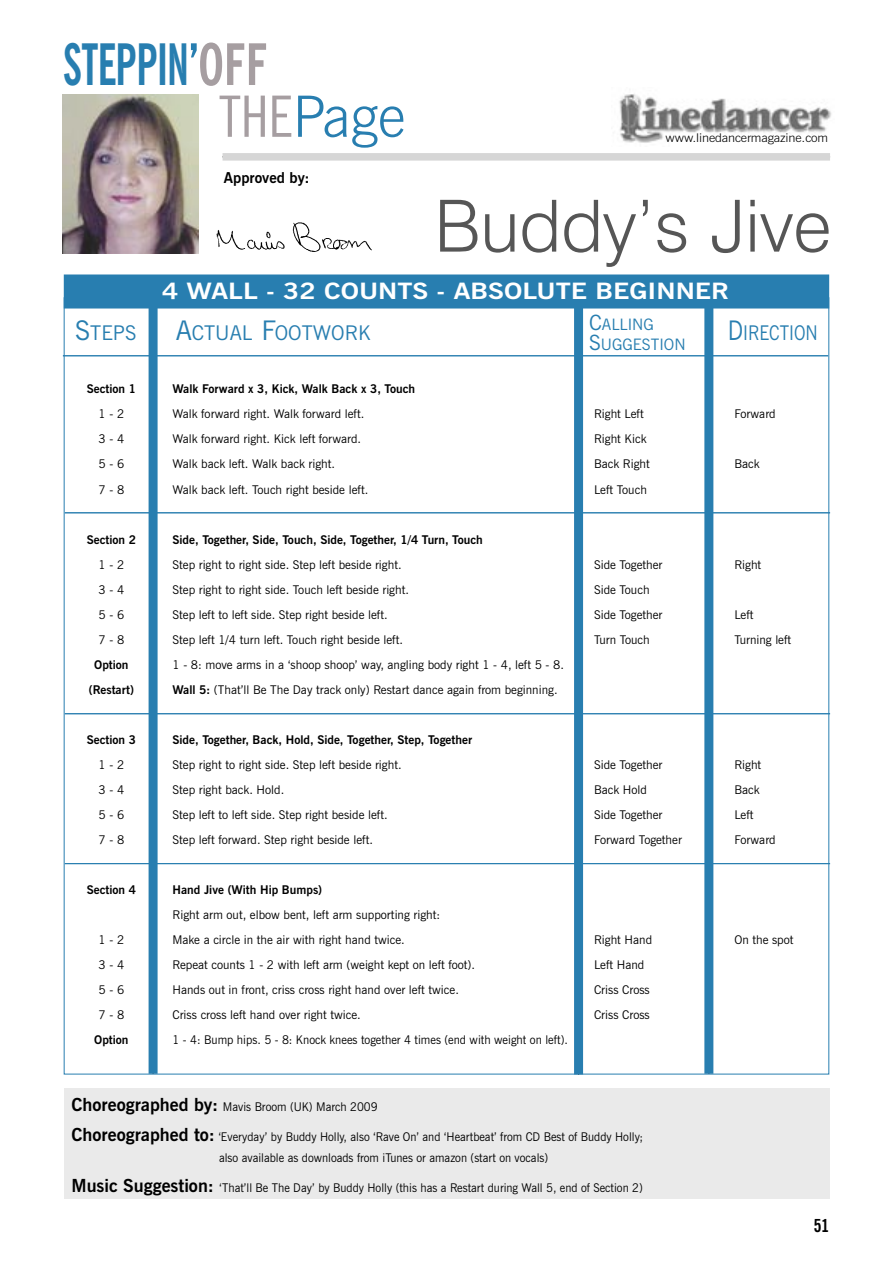
<style>
.page{position:relative;width:893px;height:1263px;background:#fff}
.page>*{position:absolute;margin:0;border:0;box-sizing:border-box;transform-origin:0 0}
.t1{font:300 72px "Swiss 721 BT";color:#565656}
.t2{font:700 condensed 57px "News Gothic BT";letter-spacing:-.02em;color:#287eb0;scale:.76 1}
.t3{font:300 57px "News Gothic BT";color:#287eb0}
.t4{font:700 22.5px "News Gothic BT";color:#fff;scale:1.2 1}
.t5{font:20.25px "News Gothic BT";color:#287eb0}
.t6{font:20.25px "News Gothic BT";color:#287eb0;scale:.85 1}
.t7{font:700 condensed 18px "News Gothic BT";color:#000}
.t8{font:15.75px "News Gothic BT";color:#287eb0}
.t9{font:700 15px "News Gothic BT";color:#000}
.t10{font:12px "News Gothic BT";color:#000}
.t11{font:12px "News Gothic BT";color:#000;scale:.95 1}
.t12{font:700 12px "News Gothic BT";color:#000}
.t13{font:12px "News Gothic BT";color:#000;scale:.96 1}
.t14{font:300 12px "News Gothic BT";letter-spacing:-.01em;color:#000;scale:1.08 1}
.s1{color:#a69ea1}
.s2{font-weight:400;font-stretch:condensed;color:#a69ea1}
.s3{font-size:21px}
.s4{font-size:27px}
.s5{font-weight:700}
.s6{font-weight:700;font-size:18px}
</style>
<div class="page">
<div style="left:149px;top:288px;width:9px;height:786px;background:#287eb0"></div>
<div style="left:574px;top:297px;width:9px;height:777px;background:#287eb0"></div>
<div style="left:704px;top:291px;width:9px;height:783px;background:#287eb0"></div>
<div style="left:65px;top:275px;width:763px;height:33px;background:#287eb0"></div>
<div style="left:64px;top:274px;width:765px;height:34px;border:2px solid #287eb0"></div>
<div style="left:64px;top:1089px;width:765px;height:110px;background:#eaeaea"></div>
<div style="left:223px;top:153px;width:607px;height:8px;background:#d6d6d6"></div>
<img style="left:619px;top:94px;width:213px;height:49px">
<hr style="left:63px;top:355px;width:765px;height:1px;background:#287eb0">
<hr style="left:65px;top:512px;width:765px;height:1px;background:#287eb0">
<img style="left:62px;top:95px;width:136px;height:158px">
<hr style="left:65px;top:713px;width:765px;height:1px;background:#287eb0">
<hr style="left:65px;top:863px;width:765px;height:1px;background:#287eb0">
<img style="left:216px;top:222px;width:156px;height:30px">
<p class="t2" style="left:63px;top:30px;width:271px">STEPPIN’<span class="s1">OFF</span></p>
<p class="t3" style="left:219px;top:82px;width:188px"><span class="s2">THE</span>Page</p>
<p class="t9" style="left:224px;top:169px;width:87px">Approved by:</p>
<p class="t14" style="left:666px;top:131px;width:152px">www.linedancermagazine.com</p>
<p class="t1" style="left:434px;top:182px;width:399px">Buddy’s Jive</p>
<p class="t4" style="left:162px;top:277px;width:474px">4 WALL - 32 COUNTS - ABSOLUTE BEGINNER</p>
<p class="t8" style="left:589px;top:315px;width:66px"><span class="s3">C</span>ALLING</p>
<p class="t8" style="left:589px;top:334px;width:98px"><span class="s3">S</span>UGGESTION</p>
<p class="t5" style="left:75px;top:321px;width:63px"><span class="s4">S</span>TEPS</p>
<p class="t5" style="left:176px;top:321px;width:196px"><span class="s4">A</span>CTUAL <span class="s4">F</span>OOTWORK</p>
<p class="t6" style="left:728px;top:320px;width:107px"><span class="s4">D</span>IRECTION</p>
<p class="t12" style="left:87px;top:382px;width:51px">Section 1</p>
<p class="t12" style="left:173px;top:382px;width:244px">Walk Forward x 3, Kick, Walk Back x 3, Touch</p>
<p class="t10" style="left:99px;top:407px;width:27px">1 - 2</p>
<p class="t10" style="left:173px;top:407px;width:193px">Walk forward right. Walk forward left.</p>
<p class="t10" style="left:594px;top:407px;width:51px">Right Left</p>
<p class="t10" style="left:734px;top:407px;width:43px">Forward</p>
<p class="t10" style="left:99px;top:432px;width:27px">3 - 4</p>
<p class="t10" style="left:173px;top:432px;width:190px">Walk forward right. Kick left forward.</p>
<p class="t10" style="left:594px;top:432px;width:54px">Right Kick</p>
<p class="t10" style="left:99px;top:457px;width:27px">5 - 6</p>
<p class="t10" style="left:173px;top:457px;width:164px">Walk back left. Walk back right.</p>
<p class="t10" style="left:594px;top:457px;width:57px">Back Right</p>
<p class="t10" style="left:734px;top:457px;width:27px">Back</p>
<p class="t10" style="left:99px;top:482px;width:27px">7 - 8</p>
<p class="t10" style="left:173px;top:482px;width:197px">Walk back left. Touch right beside left.</p>
<p class="t10" style="left:594px;top:482px;width:54px">Left Touch</p>
<p class="t12" style="left:87px;top:532px;width:51px">Section 2</p>
<p class="t12" style="left:173px;top:532px;width:312px">Side, Together, Side, Touch, Side, Together, 1/4 Turn, Touch</p>
<p class="t10" style="left:99px;top:557px;width:27px">1 - 2</p>
<p class="t10" style="left:173px;top:557px;width:231px">Step right to right side. Step left beside right.</p>
<p class="t10" style="left:594px;top:557px;width:70px">Side Together</p>
<p class="t10" style="left:734px;top:557px;width:28px">Right</p>
<p class="t10" style="left:99px;top:582px;width:27px">3 - 4</p>
<p class="t10" style="left:173px;top:582px;width:238px">Step right to right side. Touch left beside right.</p>
<p class="t10" style="left:594px;top:582px;width:57px">Side Touch</p>
<p class="t10" style="left:99px;top:607px;width:27px">5 - 6</p>
<p class="t10" style="left:173px;top:607px;width:217px">Step left to left side. Step right beside left.</p>
<p class="t10" style="left:594px;top:607px;width:70px">Side Together</p>
<p class="t10" style="left:734px;top:607px;width:21px">Left</p>
<p class="t10" style="left:99px;top:632px;width:27px">7 - 8</p>
<p class="t10" style="left:173px;top:632px;width:232px">Step left 1/4 turn left. Touch right beside left.</p>
<p class="t10" style="left:594px;top:632px;width:57px">Turn Touch</p>
<p class="t10" style="left:734px;top:632px;width:58px">Turning left</p>
<p class="t12" style="left:94px;top:657px;width:36px">Option</p>
<p class="t10" style="left:173px;top:657px;width:393px">1 - 8: move arms in a ‘shoop shoop’ way, angling body right 1 - 4, left 5 - 8.</p>
<p class="t12" style="left:89px;top:682px;width:47px">(Restart)</p>
<p class="t10" style="left:173px;top:682px;width:387px"><span class="s5">Wall 5:</span> (That’ll Be The Day track only) Restart dance again from beginning.</p>
<p class="t12" style="left:87px;top:732px;width:51px">Section 3</p>
<p class="t12" style="left:173px;top:732px;width:301px">Side, Together, Back, Hold, Side, Together, Step, Together</p>
<p class="t10" style="left:99px;top:757px;width:27px">1 - 2</p>
<p class="t10" style="left:173px;top:757px;width:231px">Step right to right side. Step left beside right.</p>
<p class="t10" style="left:594px;top:757px;width:70px">Side Together</p>
<p class="t10" style="left:734px;top:757px;width:28px">Right</p>
<p class="t10" style="left:99px;top:782px;width:27px">3 - 4</p>
<p class="t10" style="left:173px;top:782px;width:113px">Step right back. Hold.</p>
<p class="t10" style="left:594px;top:782px;width:54px">Back Hold</p>
<p class="t10" style="left:734px;top:782px;width:27px">Back</p>
<p class="t10" style="left:99px;top:807px;width:27px">5 - 6</p>
<p class="t10" style="left:173px;top:807px;width:217px">Step left to left side. Step right beside left.</p>
<p class="t10" style="left:594px;top:807px;width:70px">Side Together</p>
<p class="t10" style="left:734px;top:807px;width:21px">Left</p>
<p class="t10" style="left:99px;top:832px;width:27px">7 - 8</p>
<p class="t10" style="left:173px;top:832px;width:202px">Step left forward. Step right beside left.</p>
<p class="t10" style="left:594px;top:832px;width:89px">Forward Together</p>
<p class="t10" style="left:734px;top:832px;width:43px">Forward</p>
<p class="t12" style="left:87px;top:882px;width:51px">Section 4</p>
<p class="t12" style="left:173px;top:882px;width:151px">Hand Jive (With Hip Bumps)</p>
<p class="t10" style="left:173px;top:907px;width:269px">Right arm out, elbow bent, left arm supporting right:</p>
<p class="t10" style="left:99px;top:932px;width:27px">1 - 2</p>
<p class="t10" style="left:173px;top:932px;width:234px">Make a circle in the air with right hand twice.</p>
<p class="t10" style="left:594px;top:932px;width:60px">Right Hand</p>
<p class="t10" style="left:734px;top:932px;width:61px">On the spot</p>
<p class="t10" style="left:99px;top:957px;width:27px">3 - 4</p>
<p class="t10" style="left:173px;top:957px;width:304px">Repeat counts 1 - 2 with left arm (weight kept on left foot).</p>
<p class="t10" style="left:594px;top:957px;width:52px">Left Hand</p>
<p class="t10" style="left:99px;top:982px;width:27px">5 - 6</p>
<p class="t10" style="left:173px;top:982px;width:288px">Hands out in front, criss cross right hand over left twice.</p>
<p class="t10" style="left:594px;top:982px;width:57px">Criss Cross</p>
<p class="t10" style="left:99px;top:1007px;width:27px">7 - 8</p>
<p class="t10" style="left:173px;top:1007px;width:190px">Criss cross left hand over right twice.</p>
<p class="t10" style="left:594px;top:1007px;width:57px">Criss Cross</p>
<p class="t12" style="left:94px;top:1032px;width:36px">Option</p>
<p class="t13" style="left:173px;top:1032px;width:413px">1 - 4: Bump hips. 5 - 8: Knock knees together 4 times (end with weight on left).</p>
<p class="t11" style="left:71px;top:1099px;width:324px"><span class="s6">Choreographed by:</span> Mavis Broom (UK) March 2009</p>
<p class="t11" style="left:71px;top:1129px;width:603px"><span class="s6">Choreographed to:</span> ‘Everyday’ by Buddy Holly, also ‘Rave On’ and ‘Heartbeat’ from CD Best of Buddy Holly;</p>
<p class="t11" style="left:219px;top:1150px;width:348px">also available as downloads from iTunes or amazon (start on vocals)</p>
<p class="t11" style="left:71px;top:1180px;width:603px"><span class="s6">Music Suggestion:</span> ‘That’ll Be The Day’ by Buddy Holly (this has a Restart during Wall 5, end of Section 2)</p>
<p class="t7" style="left:814px;top:1215px;width:17px">51</p>
</div>
